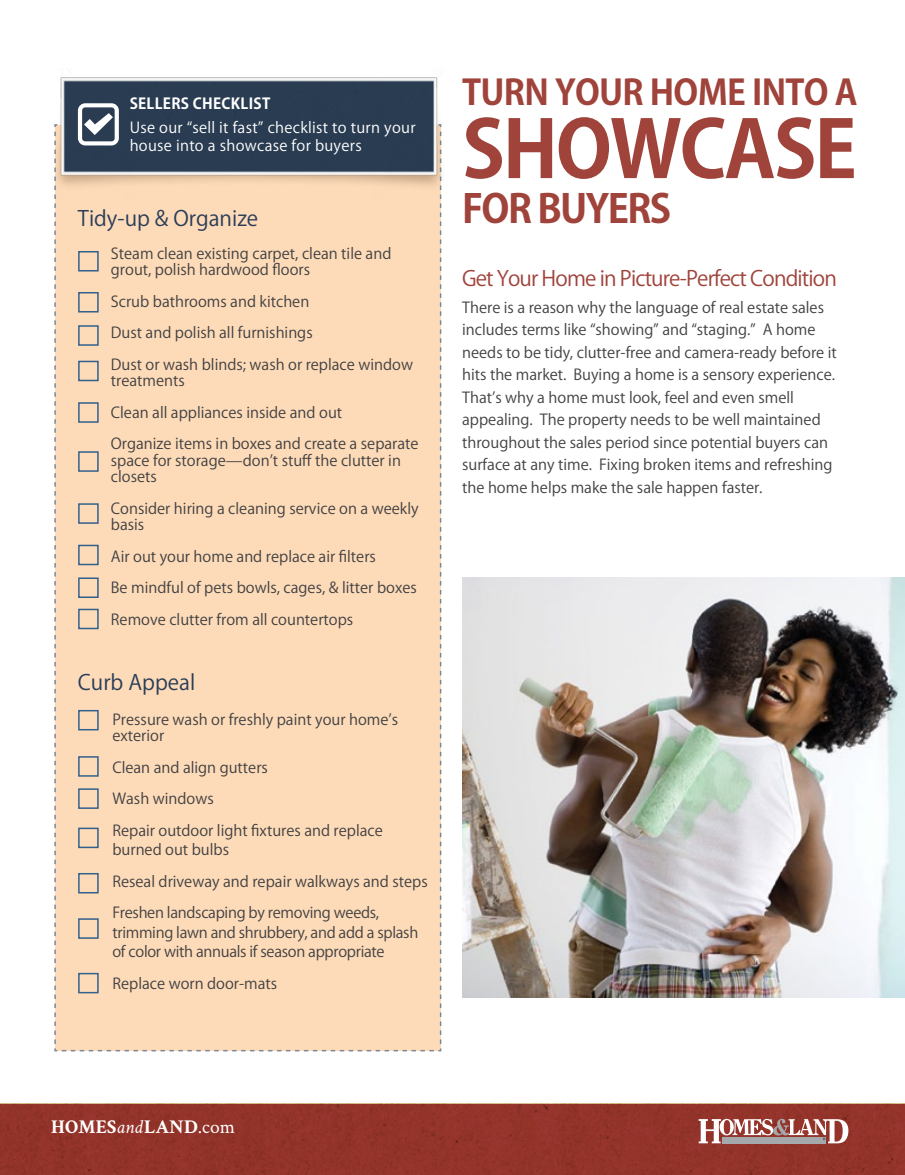
<style>
.page{position:relative;width:905px;height:1175px;background:#fff}
.page>*{position:absolute;margin:0;border:0;box-sizing:border-box;transform-origin:0 0}
.t1{font:700 78px "Koz Go Pro";letter-spacing:-.03em;color:#9f433b}
.t2{font:700 39px "Koz Go Pro";letter-spacing:-.04em;color:#9f433b}
.t3{font:700 34.5px "Koz Go Pro";letter-spacing:-.02em;color:#9f433b}
.t4{font:21px "Koz Go Pro";letter-spacing:-.04em;color:#9f433b}
.t5{font:21px "Koz Go Pro";color:#2a3d58}
.t6{font:700 19.5px "Crimson";color:#fff}
.t7{font:15px/31.5px "Koz Go Pro";color:#414042}
.t8{font:15px/19.5px "Koz Go Pro";letter-spacing:-.02em;color:#414042}
.t9{font:15px/18px "Koz Go Pro";letter-spacing:.02em;color:#fff}
.t10{font:700 15px "Koz Go Pro";color:#fff}
.s1{font-weight:400;font-style:italic}
.s2{font-weight:400}
</style>
<div class="page">
<div style="left:0;top:1103px;width:904px;height:71px;background:#93332a"></div>
<svg style="left:698px;top:1118px;width:150px;height:25px"></svg>
<img style="left:462px;top:577px;width:442px;height:420px">
<img style="left:60px;top:77px;width:383px;height:121px">
<svg style="left:54px;top:103px;width:387px;height:948px;background:#edcfb1"></svg>
<p class="t10" style="left:130px;top:94px;width:10px">SELLERS</p>
<p class="t10" style="left:193px;top:94px;width:11px">CHEC</p>
<p class="t10" style="left:231px;top:94px;width:32px">KLIST</p>
<p class="t9" style="left:130px;top:119px;width:287px">Use our “sell it fast” checklist to turn your house into a showcase for buyers</p>
<h3 class="t5" style="left:78px;top:204px;width:182px">Tidy-up &amp; Organize</h3>
<p class="t7" style="left:111px;top:245px;width:282px;line-height:16.5px">Steam clean existing carpet, clean tile and grout, polish hardwood floors</p>
<p class="t7" style="left:111px;top:286px;width:303px">Scrub bathrooms and kitchen<br>Dust and polish all furnishings<br>Dust or wash blinds; wash or replace window</p>
<p class="t7" style="left:111px;top:365px;width:309px">treatments<br>Clean all appliances inside and out<br>Organize items in boxes and create a separate</p>
<p class="t7" style="left:111px;top:452px;width:291px;line-height:16.5px">space for storage—don’t stuff the clutter in closets</p>
<p class="t7" style="left:111px;top:500px;width:309px;line-height:16.5px">Consider hiring a cleaning service on a weekly basis</p>
<p class="t7" style="left:111px;top:541px;width:307px">Air out your home and replace air filters<br>Be mindful of pets bowls, cages, &amp; litter boxes<br>Remove clutter from all countertops</p>
<h3 class="t5" style="left:78px;top:669px;width:119px">Curb Appeal</h3>
<p class="t7" style="left:112px;top:711px;width:287px;line-height:16.5px">Pressure wash or freshly paint your home’s exterior</p>
<p class="t7" style="left:112px;top:752px;width:272px">Clean and align gutters<br>Wash windows<br>Repair outdoor light fixtures and replace</p>
<p class="t7" style="left:112px;top:834px;width:317px">burned out bulbs<br>Reseal driveway and repair walkways and steps<br>Freshen landscaping by removing weeds,</p>
<p class="t8" style="left:112px;top:923px;width:307px">trimming lawn and shrubbery, and add a splash of color with annuals if season appropriate</p>
<p class="t7" style="left:112px;top:968px;width:166px">Replace worn door-mats</p>
<h3 class="t3" style="left:462px;top:71px;width:397px">TURN YOUR HOME INTO A</h3>
<h1 class="t1" style="left:462px;top:99px;width:396px">SHOWCASE</h1>
<h2 class="t2" style="left:462px;top:184px;width:210px">FOR BUYERS</h2>
<h3 class="t4" style="left:462px;top:264px;width:376px">Get Your Home in Picture-Perfect Condition</h3>
<p class="t7" style="left:462px;top:296px;width:376px;line-height:22.5px">There is a reason why the language of real estate sales includes terms like “showing” and “staging.” A home needs to be tidy, clutter-free and camera-ready before it hits the market. Buying a home is a sensory experience.<br>That’s why a home must look, feel and even smell appealing. The property needs to be well maintained throughout the sales period since potential buyers can surface at any time. Fixing broken items and refreshing the home helps make the sale happen faster.</p>
<h3 class="t6" style="left:51px;top:1114px;width:185px">HOMES<span class="s1">and</span>LAND<span class="s2">.com</span></h3>
</div>
